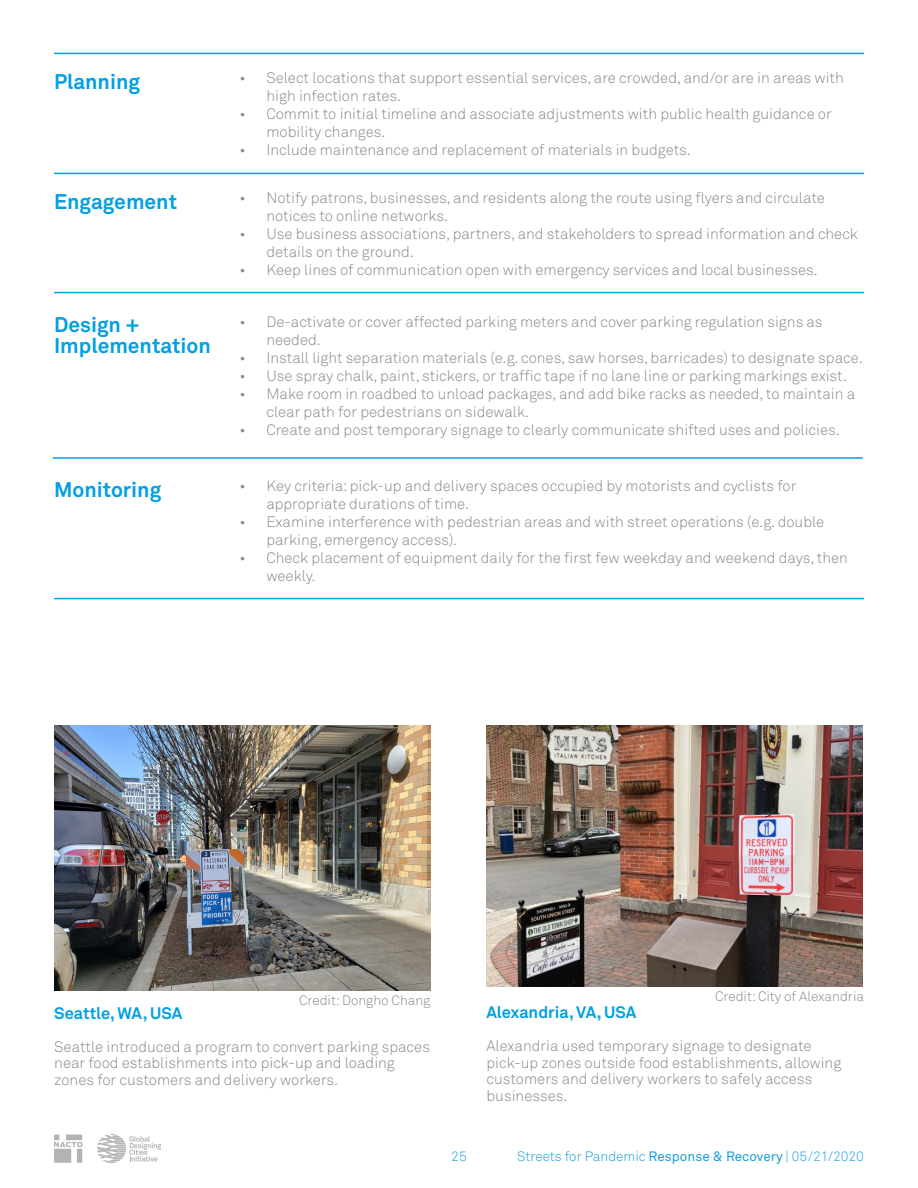
<style>
.page{position:relative;width:918px;height:1188px;background:#fff}
.page>*{position:absolute;margin:0;border:0;box-sizing:border-box;transform-origin:0 0}
.t1{font:700 21px/21px "Akkurat";color:#00a0e1}
.t2{font:700 16.5px "Akkurat";color:#00a0e1}
.t3{font:300 15px/18px "Akkurat";color:#898989}
.t4{font:300 13.5px "Akkurat";color:#1b9eda}
.t5{font:300 13.5px "Akkurat";color:#898989}
.s1{font-weight:400}
</style>
<div class="page">
<svg style="left:54px;top:1135px;width:29px;height:28px"></svg>
<svg style="left:97px;top:1134px;width:64px;height:29px"></svg>
<hr style="left:54px;top:53px;width:810px;height:1px;background:#00a0e1">
<hr style="left:54px;top:292px;width:810px;height:1px;background:#00a0e1">
<hr style="left:53px;top:457px;width:810px;height:2px;background:#00a0e1">
<hr style="left:54px;top:173px;width:810px;height:1px;background:#00a0e1">
<hr style="left:54px;top:598px;width:810px;height:1px;background:#00a0e1">
<img style="left:487px;top:726px;width:376px;height:261px">
<img style="left:54px;top:726px;width:377px;height:264px">
<h1 class="t1" style="left:54px;top:71px;width:88px">Planning</h1>
<h1 class="t1" style="left:54px;top:191px;width:125px">Engagement</h1>
<h1 class="t1" style="left:54px;top:314px;width:158px">Design +<br>Implementation</h1>
<h1 class="t1" style="left:54px;top:479px;width:109px">Monitoring</h1>
<p class="t3" style="left:266px;top:69px;width:579px;text-indent:-27px">• Select locations that support essential services, are crowded, and/or are in areas with high infection rates.</p>
<p class="t3" style="left:266px;top:105px;width:567px;text-indent:-27px">• Commit to initial timeline and associate adjustments with public health guidance or mobility changes.</p>
<p class="t3" style="left:239px;top:141px;width:453px">• Include maintenance and replacement of materials in budgets.</p>
<p class="t3" style="left:266px;top:189px;width:560px;text-indent:-27px">• Notify patrons, businesses, and residents along the route using flyers and circulate notices to online networks.</p>
<p class="t3" style="left:266px;top:225px;width:593px;text-indent:-27px">• Use business associations, partners, and stakeholders to spread information and check details on the ground.</p>
<p class="t3" style="left:239px;top:261px;width:580px">• Keep lines of communication open with emergency services and local businesses.</p>
<p class="t3" style="left:266px;top:313px;width:558px;text-indent:-27px">• De-activate or cover affected parking meters and cover parking regulation signs as needed.</p>
<p class="t3" style="left:239px;top:349px;width:625px">• Install light separation materials (e.g. cones, saw horses, barricades) to designate space.</p>
<p class="t3" style="left:239px;top:367px;width:609px">• Use spray chalk, paint, stickers, or traffic tape if no lane line or parking markings exist.</p>
<p class="t3" style="left:266px;top:385px;width:590px;text-indent:-27px">• Make room in roadbed to unload packages, and add bike racks as needed, to maintain a clear path for pedestrians on sidewalk.</p>
<p class="t3" style="left:239px;top:421px;width:602px">• Create and post temporary signage to clearly communicate shifted uses and policies.</p>
<p class="t3" style="left:266px;top:477px;width:532px;text-indent:-27px">• Key criteria: pick-up and delivery spaces occupied by motorists and cyclists for appropriate durations of time.</p>
<p class="t3" style="left:266px;top:513px;width:559px;text-indent:-27px">• Examine interference with pedestrian areas and with street operations (e.g. double parking, emergency access).</p>
<p class="t3" style="left:266px;top:549px;width:583px;text-indent:-27px">• Check placement of equipment daily for the first few weekday and weekend days, then weekly.</p>
<p class="t5" style="left:299px;top:993px;width:133px">Credit: Dongho Chang</p>
<p class="t5" style="left:715px;top:988px;width:151px">Credit: City of Alexandria</p>
<p class="t2" style="left:487px;top:1002px;width:151px">Alexandria, VA, USA</p>
<p class="t3" style="left:487px;top:1038px;width:356px;line-height:16.5px">Alexandria used temporary signage to designate pick-up zones outside food establishments, allowing customers and delivery workers to safely access businesses.</p>
<p class="t2" style="left:54px;top:1003px;width:129px">Seattle, WA, USA</p>
<p class="t3" style="left:54px;top:1039px;width:377px;line-height:16.5px">Seattle introduced a program to convert parking spaces near food establishments into pick-up and loading zones for customers and delivery workers.</p>
<p class="t4" style="left:451px;top:1149px;width:17px">25</p>
<p class="t4" style="left:517px;top:1148px;width:348px">Streets for Pandemic <span class="s1">Response &amp; Recovery</span> | 05/21/2020</p>
</div>
